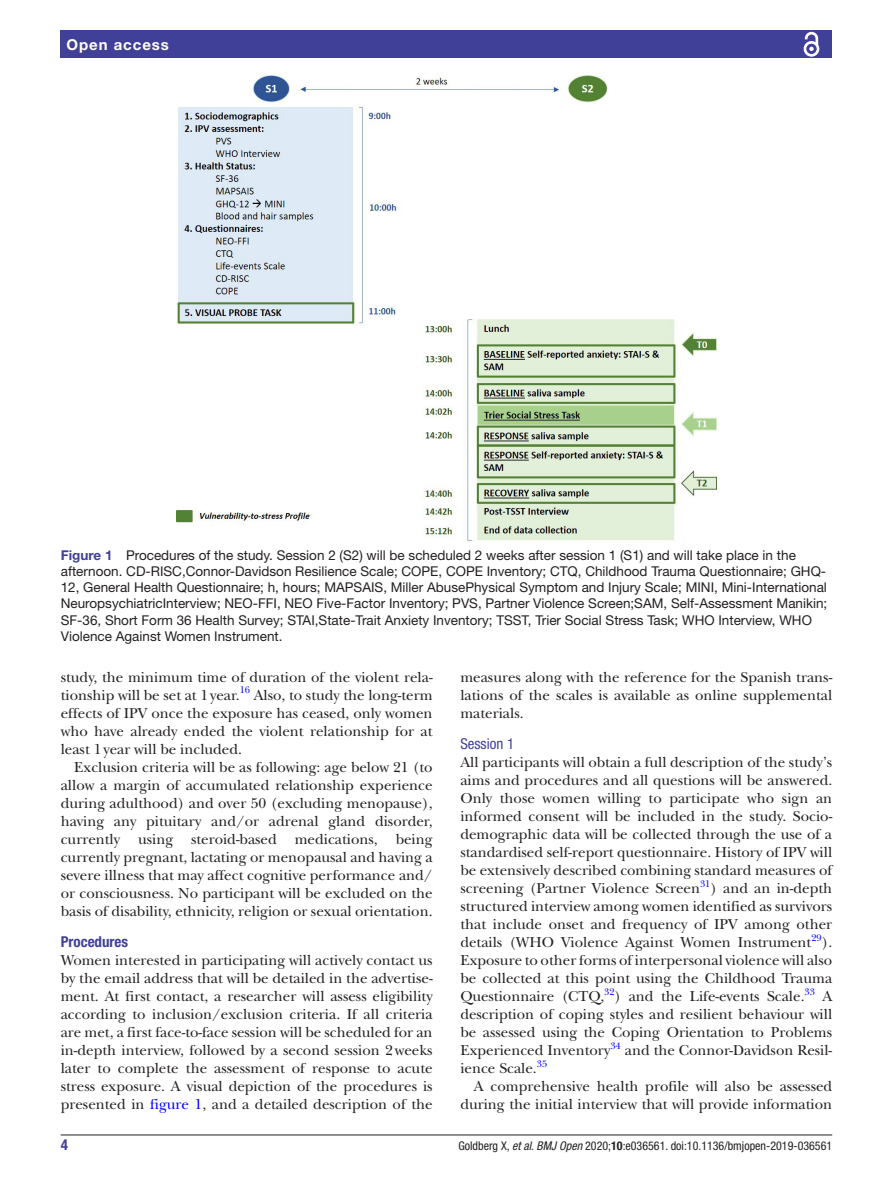
<style>
.page{position:relative;width:893px;height:1191px;background:#fff}
.page>*{position:absolute;margin:0;border:0;box-sizing:border-box;transform-origin:0 0}
.t1{font:15px/18px "New Baskerville";color:#231f20;text-align:justify}
.t2{font:700 condensed 15px "Helvetica Neue LT Std";color:#414099}
.t3{font:700 15px "Helvetica Neue LT Std";letter-spacing:.065em;color:#fff}
.t4{font:condensed 15px "Helvetica Neue LT Std";color:#414099}
.t5{font:13.5px/16.2px "Helvetica Neue LT Std";color:#231f20}
.t6{font:condensed 12px "Helvetica Neue LT Std";color:#231f20}
.t7{font:9.9px "New Baskerville";color:#00f}
.s1{font-weight:700;color:#414099}
.s2{color:#00f}
.s3{font-style:italic}
.s4{font-weight:700}
</style>
<div class="page">
<hr style="left:61px;top:1134px;width:771px;height:1px;background:#231f20">
<div style="left:61px;top:31px;width:771px;height:27px;background:#414099"></div>
<svg style="left:803px;top:31px;width:17px;height:26px"></svg>
<img style="left:176px;top:74px;width:540px;height:467px">
<p class="t3" style="left:66px;top:35px;width:104px">Open access</p>
<p class="t5" style="left:61px;top:546px;width:768px"><span class="s1">Figure 1</span> Procedures of the study. Session 2 (S2) will be scheduled 2 weeks after session 1 (S1) and will take place in the afternoon. CD-RISC,Connor-Davidson Resilience Scale; COPE, COPE Inventory; CTQ, Childhood Trauma Questionnaire; GHQ-12, General Health Questionnaire; h, hours; MAPSAIS, Miller AbusePhysical Symptom and Injury Scale; MINI, Mini-International NeuropsychiatricInterview; NEO-FFI, NEO Five-Factor Inventory; PVS, Partner Violence Screen;SAM, Self-Assessment Manikin; SF-36, Short Form 36 Health Survey; STAI,State-Trait Anxiety Inventory; TSST, Trier Social Stress Task; WHO Interview, WHO Violence Against Women Instrument.</p>
<p class="t1" style="left:61px;top:668px;width:373px">study, the minimum time of duration of the violent rela&shy;tionship will be set at 1year.</p>
<p class="t7" style="left:240px;top:684px;width:12px">16</p>
<p class="t1" style="left:61px;top:686px;width:373px;text-indent:193px">Also, to study the long-term effects of IPV once the exposure has ceased, only women who have already ended the violent relationship for at least 1year will be included.</p>
<p class="t1" style="left:61px;top:758px;width:373px;text-indent:13px">Exclusion criteria will be as following: age below 21 (to allow a margin of accumulated relationship experience during adulthood) and over 50 (excluding menopause), having any pituitary and/or adrenal gland disorder, currently using steroid-based medications, being currently pregnant, lactating or menopausal and having a severe illness that may affect cognitive performance and/ or consciousness. No participant will be excluded on the basis of disability, ethnicity, religion or sexual orientation.</p>
<p class="t2" style="left:61px;top:933px;width:69px">Procedures</p>
<p class="t1" style="left:61px;top:951px;width:373px">Women interested in participating will actively contact us by the email address that will be detailed in the advertise&shy;ment. At first contact, a researcher will assess eligibility according to inclusion/exclusion criteria. If all criteria are met, a first face-to-face session will be scheduled for an in-depth interview, followed by a second session 2weeks later to complete the assessment of response to acute stress exposure. A visual depiction of the procedures is presented in <span class="s2">figure 1</span>, and a detailed description of the</p>
<p class="t1" style="left:460px;top:668px;width:373px">measures along with the reference for the Spanish trans&shy;lations of the scales is available as online supplemental materials.</p>
<p class="t4" style="left:460px;top:735px;width:55px">Session 1</p>
<p class="t1" style="left:460px;top:753px;width:373px">All participants will obtain a full description of the study’s aims and procedures and all questions will be answered.<br>Only those women willing to participate who sign an informed consent will be included in the study. Socio&shy;demographic data will be collected through the use of a standardised self-report questionnaire. History of IPV will be extensively described combining standard measures of screening (Partner Violence Screen</p>
<p class="t7" style="left:700px;top:877px;width:12px">31</p>
<p class="t1" style="left:460px;top:879px;width:373px;text-indent:250px">) and an in-depth structured interview among women identified as survivors that include onset and frequency of IPV among other details (WHO Violence Against Women Instrument</p>
<p class="t7" style="left:811px;top:931px;width:12px">29</p>
<p class="t1" style="left:460px;top:933px;width:373px;text-indent:361px">).<br>Exposure to other forms of interpersonal violence will also be collected at this point using the Childhood Trauma Questionnaire (CTQ,</p>
<p class="t7" style="left:604px;top:985px;width:12px">32</p>
<p class="t1" style="left:615px;top:987px;width:191px">) and the Life-events Scale.</p>
<p class="t7" style="left:804px;top:985px;width:12px">33</p>
<p class="t1" style="left:460px;top:987px;width:373px;text-indent:362px">A description of coping styles and resilient behaviour will be assessed using the Coping Orientation to Problems Experienced Inventory</p>
<p class="t7" style="left:610px;top:1039px;width:12px">34</p>
<p class="t1" style="left:625px;top:1041px;width:209px">and the Connor-Davidson Resil-</p>
<p class="t1" style="left:460px;top:1059px;width:78px">ience Scale.</p>
<p class="t7" style="left:537px;top:1057px;width:12px">35</p>
<p class="t1" style="left:460px;top:1077px;width:373px;text-align:right">A comprehensive health profile will also be assessed during the initial interview that will provide information</p>
<p class="t2" style="left:61px;top:1135px;width:9px">4</p>
<p class="t6" style="left:458px;top:1138px;width:375px">Goldberg X, <span class="s3">et al</span>. <span class="s3">BMJ Open</span> 2020;<span class="s4">10</span>:e036561. doi:10.1136/bmjopen-2019-036561</p>
</div>
